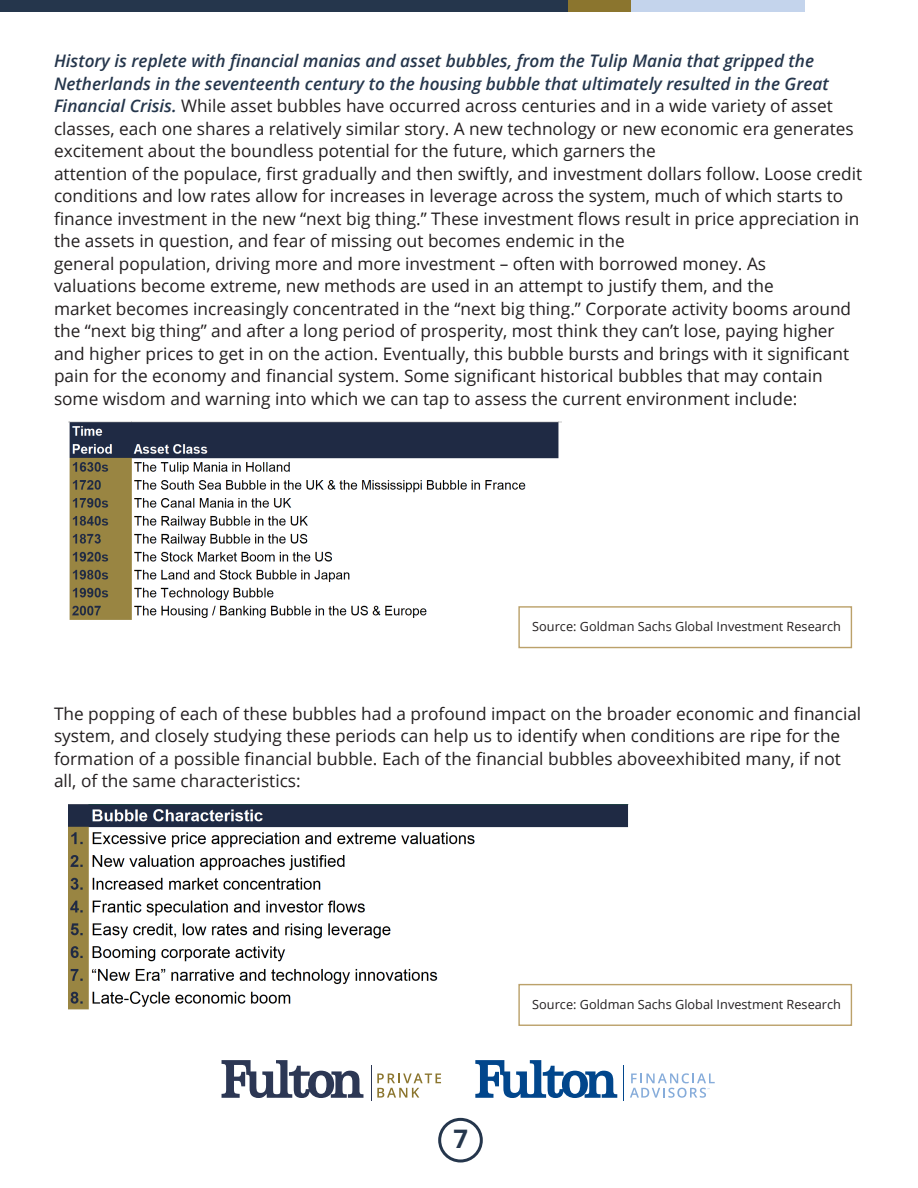
<style>
.page{position:relative;width:918px;height:1188px;background:#fff}
.page>*{position:absolute;margin:0;border:0;box-sizing:border-box;transform-origin:0 0}
.t1{font:700 25.5px "Open Sans";color:#25364c}
.t2{font:17.25px/22.5px "Open Sans";color:#231f20}
.t3{font:12.75px "Open Sans";color:#231f20}
.s1{font-weight:600;font-style:italic;color:#25364c}
</style>
<div class="page">
<div style="left:0;top:0;width:918px;height:12px;background:#25364c"></div>
<div style="left:631px;top:0;width:287px;height:12px;background:#c4d4ec"></div>
<div style="left:806px;top:0;width:112px;height:12px;background:#fff"></div>
<div style="left:568px;top:0;width:63px;height:12px;background:#8b752e"></div>
<svg style="left:475px;top:1060px;width:142px;height:38px"></svg>
<svg style="left:630px;top:1073px;width:85px;height:25px"></svg>
<hr style="left:624px;top:1066px;width:1px;height:35px;background:#01468c">
<svg style="left:222px;top:1060px;width:141px;height:38px"></svg>
<svg style="left:377px;top:1073px;width:64px;height:25px"></svg>
<hr style="left:371px;top:1066px;width:1px;height:35px;background:#2c3754">
<div style="left:438px;top:1118px;width:45px;height:45px;border:3px solid #25364c;border-radius:50%"></div>
<img style="left:68px;top:421px;width:493px;height:199px">
<img style="left:68px;top:805px;width:560px;height:205px">
<div style="left:518px;top:606px;width:334px;height:42px;border:1px solid #bba16a"></div>
<div style="left:518px;top:984px;width:334px;height:42px;border:1px solid #bba16a"></div>
<p class="t2" style="left:54px;top:49px;width:801px"><span class="s1">History is replete with financial manias and asset bubbles, from the Tulip Mania that gripped the Netherlands in the seventeenth century to the housing bubble that ultimately resulted in the Great Financial Crisis.</span> While asset bubbles have occurred across centuries and in a wide variety of asset classes, each one shares a relatively similar story. A new technology or new economic era generates excitement about the boundless potential for the future, which garners the</p>
<p class="t2" style="left:54px;top:162px;width:810px">attention of the populace, first gradually and then swiftly, and investment dollars follow. Loose credit conditions and low rates allow for increases in leverage across the system, much of which starts to finance investment in the new “next big thing.” These investment flows result in price appreciation in the assets in question, and fear of missing out becomes endemic in the</p>
<p class="t2" style="left:54px;top:252px;width:714px">general population, driving more and more investment – often with borrowed money. As</p>
<p class="t2" style="left:54px;top:274px;width:721px">valuations become extreme, new methods are used in an attempt to justify them, and the</p>
<p class="t2" style="left:54px;top:297px;width:799px">market becomes increasingly concentrated in the “next big thing.” Corporate activity booms around the “next big thing” and after a long period of prosperity, most think they can’t lose, paying higher and higher prices to get in on the action. Eventually, this bubble bursts and brings with it significant pain for the economy and financial system. Some significant historical bubbles that may contain some wisdom and warning into which we can tap to assess the current environment include:</p>
<p class="t3" style="left:532px;top:618px;width:310px">Source: Goldman Sachs Global Investment Research</p>
<p class="t2" style="left:54px;top:702px;width:809px">The popping of each of these bubbles had a profound impact on the broader economic and financial system, and closely studying these periods can help us to identify when conditions are ripe for the formation of a possible financial bubble. Each of the financial bubbles aboveexhibited many, if not all, of the same characteristics:</p>
<p class="t1" style="left:453px;top:1121px;width:16px">7</p>
<p class="t3" style="left:532px;top:996px;width:310px">Source: Goldman Sachs Global Investment Research</p>
</div>
